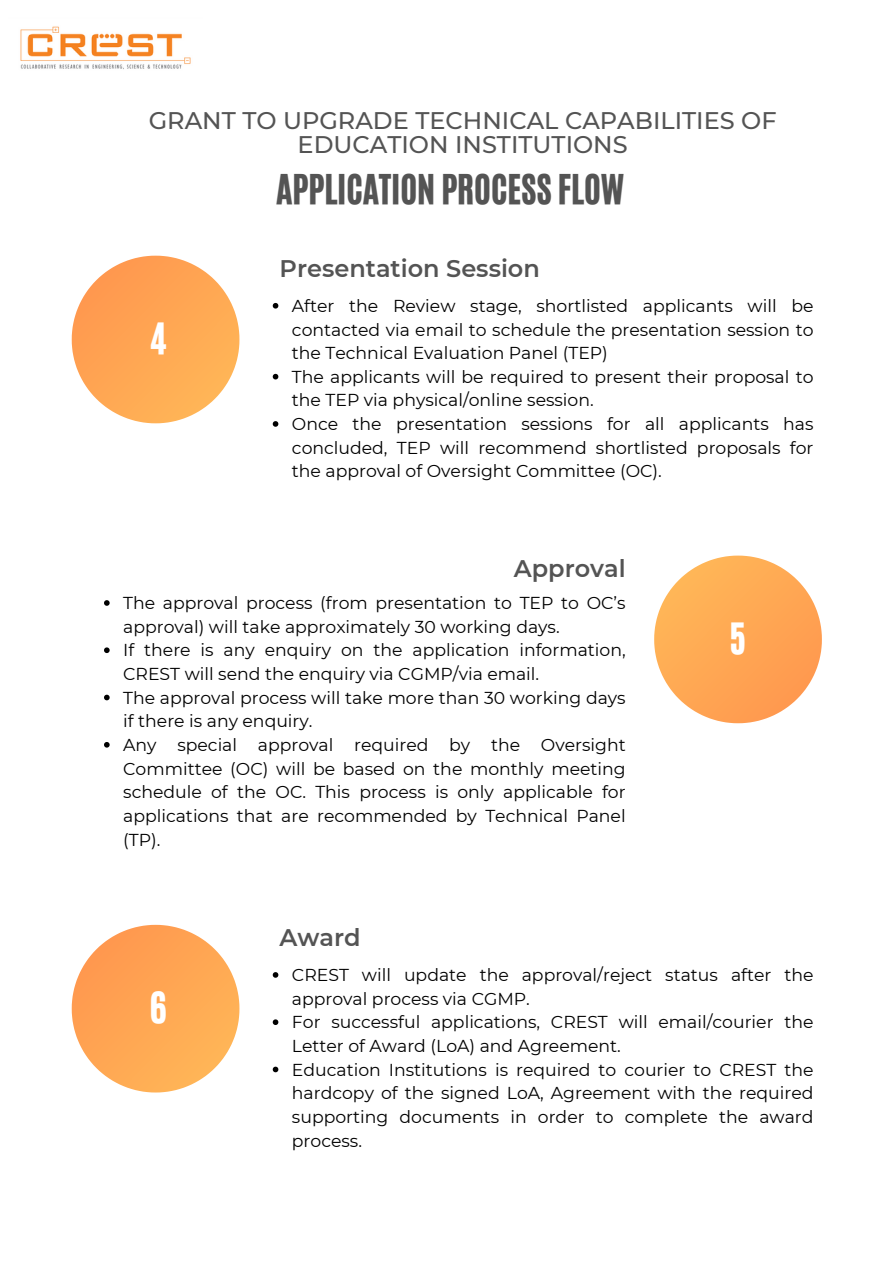
<style>
.page{position:relative;width:894px;height:1264px;background:#fff}
.page>*{position:absolute;margin:0;border:0;box-sizing:border-box;transform-origin:0 0}
.t1{font:36.15px "CA Generated";color:#fff}
.t2{font:34.5px "CA Generated";color:#545454}
.t3{font:500 24px/23.7px "Montserrat";color:#545454;text-align:center}
.t4{font:600 24px "Montserrat";color:#545454}
.t5{font:17.25px/23.7px "Montserrat";color:#000}
</style>
<div class="page">
<img style="left:20px;top:26px;width:171px;height:43px">
<svg style="left:104px;top:600px;width:6px;height:5px"></svg>
<svg style="left:104px;top:647px;width:6px;height:6px"></svg>
<svg style="left:104px;top:694px;width:6px;height:6px"></svg>
<svg style="left:104px;top:742px;width:6px;height:5px"></svg>
<svg style="left:654px;top:555px;width:167px;height:168px"></svg>
<svg style="left:273px;top:303px;width:5px;height:5px"></svg>
<svg style="left:273px;top:374px;width:5px;height:5px"></svg>
<svg style="left:273px;top:421px;width:5px;height:6px"></svg>
<svg style="left:72px;top:256px;width:167px;height:167px"></svg>
<svg style="left:273px;top:972px;width:5px;height:5px"></svg>
<svg style="left:273px;top:1019px;width:5px;height:6px"></svg>
<svg style="left:273px;top:1066px;width:5px;height:6px"></svg>
<svg style="left:72px;top:924px;width:167px;height:168px"></svg>
<p class="t3" style="left:149px;top:109px;width:629px">GRANT TO UPGRADE TECHNICAL CAPABILITIES OF<br>EDUCATION INSTITUTIONS</p>
<h3 class="t2" style="left:276px;top:165px;width:349px">APPLICATION PROCESS FLOW</h3>
<p class="t1" style="left:150px;top:313px;width:18px">4</p>
<p class="t4" style="left:279px;top:254px;width:262px">Presentation Session</p>
<p class="t5" style="left:292px;top:294px;width:523px;text-align:justify">After the Review stage, shortlisted applicants will be contacted via email to schedule the presentation session to the Technical Evaluation Panel (TEP)</p>
<p class="t5" style="left:292px;top:365px;width:523px">The applicants will be required to present their proposal to the TEP via physical/online session.</p>
<p class="t5" style="left:292px;top:412px;width:523px;text-align:justify">Once the presentation sessions for all applicants has concluded, TEP will recommend shortlisted proposals for the approval of Oversight Committee (OC).</p>
<h3 class="t4" style="left:513px;top:554px;width:113px">Approval</h3>
<h2 class="t5" style="left:123px;top:591px;width:504px">The approval process (from presentation to TEP to OC’s approval) will take approximately 30 working days.</h2>
<h1 class="t5" style="left:123px;top:638px;width:504px">If there is any enquiry on the application information,<br>CREST will send the enquiry via CGMP/via email.</h1>
<p class="t5" style="left:123px;top:685px;width:504px">The approval process will take more than 30 working days if there is any enquiry.</p>
<p class="t5" style="left:123px;top:733px;width:504px;text-align:justify">Any special approval required by the Oversight Committee (OC) will be based on the monthly meeting schedule of the OC. This process is only applicable for applications that are recommended by Technical Panel (TP).</p>
<p class="t4" style="left:279px;top:923px;width:83px">Award</p>
<p class="t1" style="left:729px;top:612px;width:18px">5</p>
<p class="t1" style="left:150px;top:981px;width:18px">6</p>
<p class="t5" style="left:292px;top:963px;width:523px">CREST will update the approval/reject status after the approval process via CGMP.</p>
<p class="t5" style="left:292px;top:1010px;width:523px">For successful applications, CREST will email/courier the<br>Letter of Award (LoA) and Agreement.</p>
<p class="t5" style="left:292px;top:1057px;width:523px;text-align:justify">Education Institutions is required to courier to CREST the hardcopy of the signed LoA, Agreement with the required supporting documents in order to complete the award process.</p>
</div>
